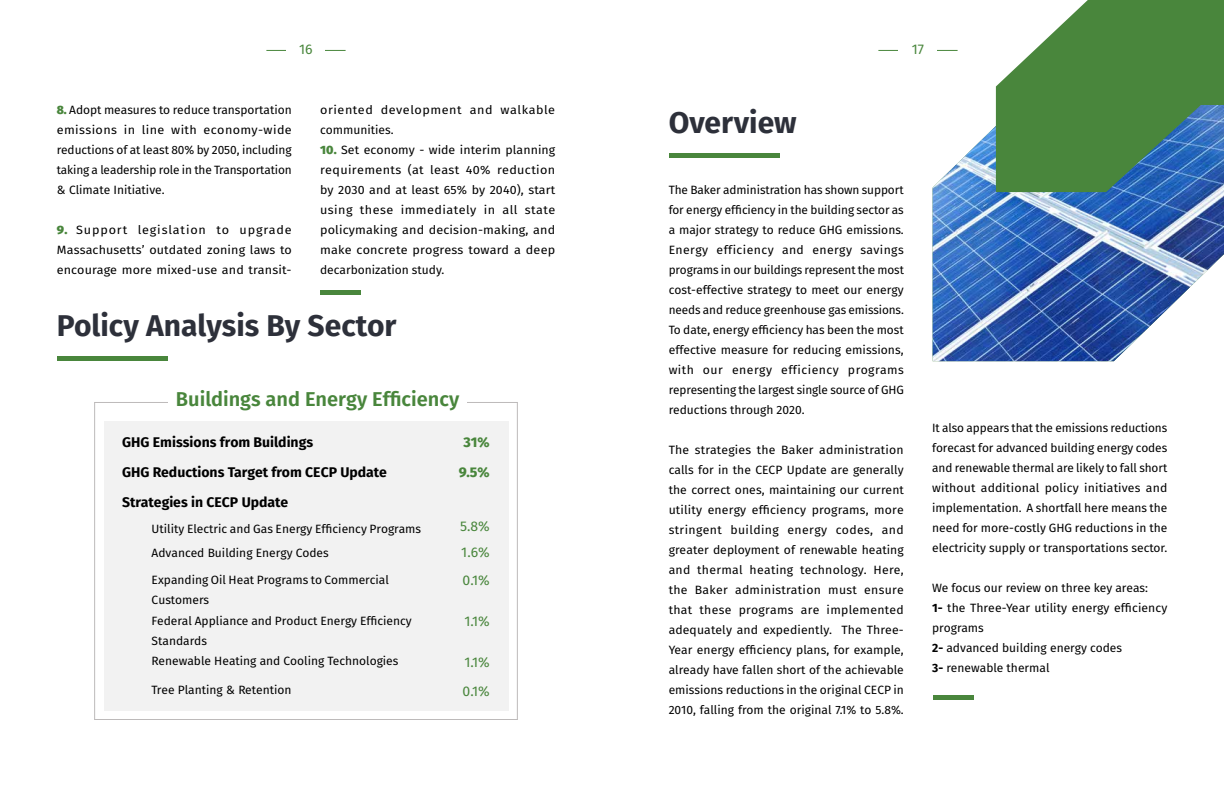
<style>
.page{position:relative;width:1224px;height:792px;background:#fff}
.page>*{position:absolute;margin:0;border:0;box-sizing:border-box;transform-origin:0 0}
.t1{font:700 30px "Fira Sans";color:#2d303a}
.t2{font:600 20px "Fira Sans";color:#49863c}
.t3{font:700 14px/30px "Fira Sans";color:#000}
.t4{font:14px/25.8px "Fira Sans";color:#49863c}
.t5{font:800 14px/30px "Fira Sans";color:#49863c;text-align:center}
.t6{font:12px/20px "Fira Sans";color:#000;text-align:justify}
.t7{font:12px/20px "Fira Sans";color:#000;text-align:justify;scale:1.05 1}
.t8{font:12px/20px "Fira Sans";letter-spacing:.045em;color:#000;scale:1.05 1}
.s1{font-weight:800;color:#49863c}
.s2{font-weight:700}
</style>
<div class="page">
<hr style="left:266px;top:50px;width:80px;height:1px;background:#49863c">
<hr style="left:878px;top:50px;width:80px;height:1px;background:#49863c">
<div style="left:287px;top:41px;width:38px;height:19px;background:#fff"></div>
<div style="left:899px;top:41px;width:38px;height:19px;background:#fff"></div>
<hr style="left:320px;top:290px;width:40px;height:4px;background:#49863c">
<div style="left:104px;top:422px;width:404px;height:289px;background:#f2f2f2"></div>
<hr style="left:57px;top:356px;width:110px;height:4px;background:#49863c">
<hr style="left:669px;top:153px;width:110px;height:4px;background:#49863c">
<img style="left:933px;top:105px;width:291px;height:256px">
<svg style="left:996px;top:0;width:228px;height:192px;background:#578e60"></svg>
<hr style="left:933px;top:695px;width:41px;height:4px;background:#49863c">
<p class="t4" style="left:299px;top:36px;width:15px">16</p>
<p class="t4" style="left:912px;top:36px;width:14px">17</p>
<p class="t6" style="left:57px;top:100px;width:237px"><span class="s1">8.</span> Adopt measures to reduce transportation emissions in line with economy-wide reductions of at least 80% by 2050, including taking a leadership role in the Transportation &amp; Climate Initiative.</p>
<p class="t7" style="left:57px;top:220px;width:225px"><span class="s1">9.</span> Support legislation to upgrade Massachusetts’ outdated zoning laws to encourage more mixed-use and transit-</p>
<p class="t8" style="left:320px;top:100px;width:225px">oriented development and walkable communities.</p>
<p class="t6" style="left:320px;top:140px;width:237px"><span class="s1">10.</span> Set economy - wide interim planning requirements (at least 40% reduction by 2030 and at least 65% by 2040), start using these immediately in all state policymaking and decision-making, and make concrete progress toward a deep decarbonization study.</p>
<h1 class="t1" style="left:57px;top:305px;width:341px">Policy Analysis By Sector</h1>
<h2 class="t2" style="left:176px;top:385px;width:285px">Buildings and Energy Efficiency</h2>
<p class="t3" style="left:122px;top:427px;width:266px">GHG Emissions from Buildings<br>GHG Reductions Target from CECP Update<br>Strategies in CECP Update</p>
<p class="t6" style="left:152px;top:517px;width:271px;line-height:23.8px">Utility Electric and Gas Energy Efficiency Programs<br>Advanced Building Energy Codes</p>
<p class="t5" style="left:459px;top:427px;width:32px">31%<br>9.5%</p>
<p class="t4" style="left:460px;top:514px;width:31px">5.8%<br>1.6%</p>
<p class="t4" style="left:463px;top:568px;width:29px">0.1%</p>
<p class="t4" style="left:464px;top:608px;width:27px">1.1%</p>
<p class="t4" style="left:463px;top:647px;width:29px;line-height:29px">1.1%<br>0.1%</p>
<p class="t6" style="left:152px;top:570px;width:262px;text-align:left">Expanding Oil Heat Programs to Commercial<br>Customers<br>Federal Appliance and Product Energy Efficiency<br>Standards</p>
<p class="t6" style="left:152px;top:651px;width:248px">Renewable Heating and Cooling Technologies</p>
<p class="t6" style="left:152px;top:680px;width:141px">Tree Planting &amp; Retention</p>
<h1 class="t1" style="left:669px;top:102px;width:130px">Overview</h1>
<p class="t6" style="left:669px;top:180px;width:237px">The Baker administration has shown support for energy efficiency in the building sector as a major strategy to reduce GHG emissions.<br>Energy efficiency and energy savings programs in our buildings represent the most cost-effective strategy to meet our energy needs and reduce greenhouse gas emissions.<br>To date, energy efficiency has been the most effective measure for reducing emissions, with our energy efficiency programs representing the largest single source of GHG reductions through 2020.</p>
<p class="t6" style="left:669px;top:440px;width:237px">The strategies the Baker administration calls for in the CECP Update are generally the correct ones, maintaining our current utility energy efficiency programs, more stringent building energy codes, and greater deployment of renewable heating and thermal heating technology. Here, the Baker administration must ensure that these programs are implemented adequately and expediently. The Three-Year energy efficiency plans, for example, already have fallen short of the achievable emissions reductions in the original CECP in 2010, falling from the original 7.1% to 5.8%.</p>
<p class="t6" style="left:932px;top:418px;width:237px">It also appears that the emissions reductions forecast for advanced building energy codes and renewable thermal are likely to fall short without additional policy initiatives and implementation. A shortfall here means the need for more-costly GHG reductions in the electricity supply or transportations sector.</p>
<p class="t6" style="left:932px;top:578px;width:237px;text-align:left">We focus our review on three key areas:<br><span class="s2">1-</span> the Three-Year utility energy efficiency programs<br><span class="s2">2-</span> advanced building energy codes<br><span class="s2">3-</span> renewable thermal</p>
</div>
